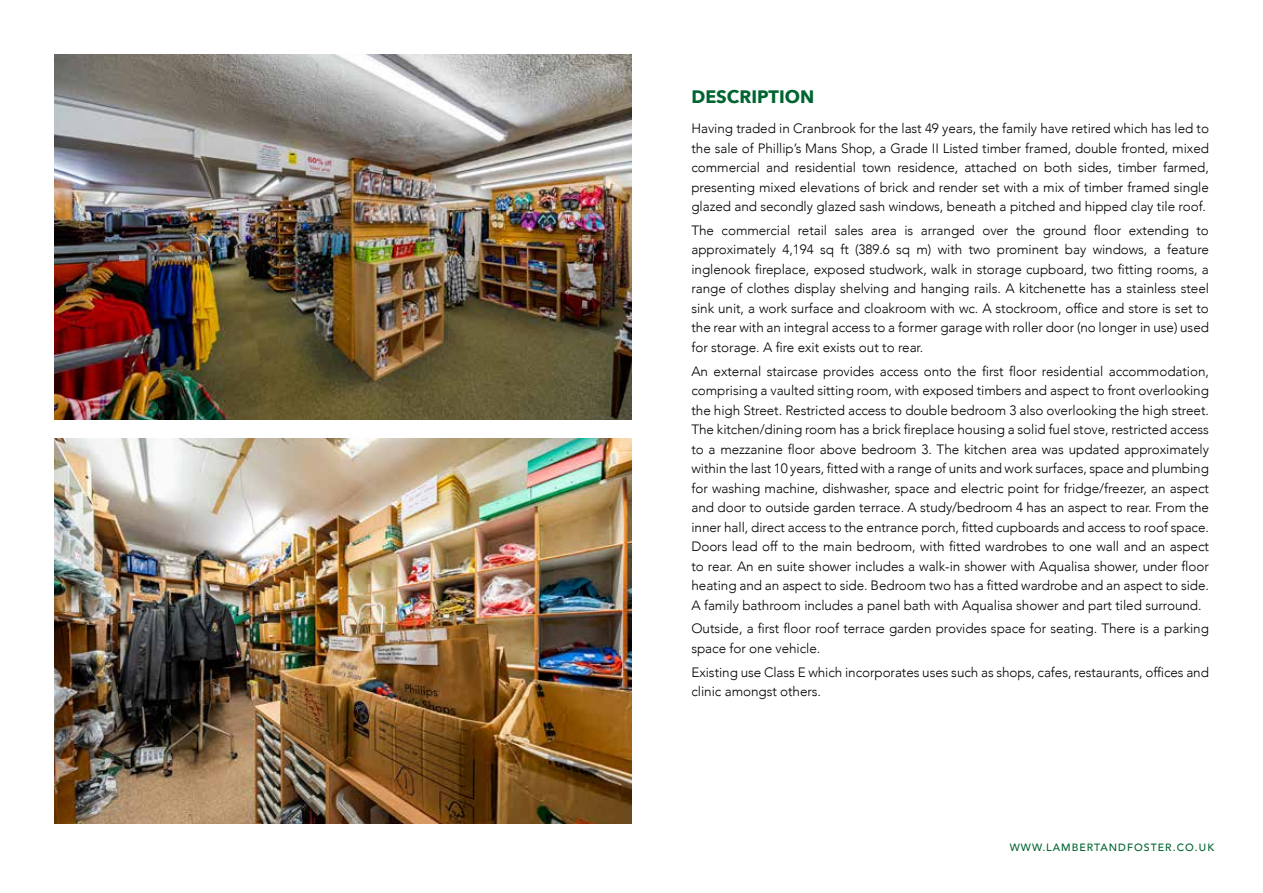
<style>
.page{position:relative;width:1263px;height:893px;background:#fff}
.page>*{position:absolute;margin:0;border:0;box-sizing:border-box;transform-origin:0 0}
.t1{font:700 18px "Avenir Next";color:#006430}
.t2{font:300 13.5px/19.5px "Avenir";letter-spacing:-.005em;color:#000;text-align:justify}
.t3{font:500 10.5px "Avenir";letter-spacing:.1em;color:#006430}
</style>
<div class="page">
<img style="left:54px;top:54px;width:577px;height:365px">
<img style="left:54px;top:439px;width:577px;height:385px">
<h1 class="t1" style="left:691px;top:81px;width:124px">DESCRIPTION</h1>
<p class="t2" style="left:691px;top:119px;width:519px">Having traded in Cranbrook for the last 49 years, the family have retired which has led to the sale of Phillip’s Mans Shop, a Grade II Listed timber framed, double fronted, mixed commercial and residential town residence, attached on both sides, timber farmed, presenting mixed elevations of brick and render set with a mix of timber framed single glazed and secondly glazed sash windows, beneath a pitched and hipped clay tile roof.</p>
<p class="t2" style="left:691px;top:220px;width:519px">The commercial retail sales area is arranged over the ground floor extending to approximately 4,194 sq ft (389.6 sq m) with two prominent bay windows, a feature inglenook fireplace, exposed studwork, walk in storage cupboard, two fitting rooms, a range of clothes display shelving and hanging rails. A kitchenette has a stainless steel sink unit, a work surface and cloakroom with wc. A stockroom, office and store is set to the rear with an integral access to a former garage with roller door (no longer in use) used for storage. A fire exit exists out to rear.</p>
<p class="t2" style="left:691px;top:361px;width:519px">An external staircase provides access onto the first floor residential accommodation, comprising a vaulted sitting room, with exposed timbers and aspect to front overlooking the high Street. Restricted access to double bedroom 3 also overlooking the high street.<br>The kitchen/dining room has a brick fireplace housing a solid fuel stove, restricted access to a mezzanine floor above bedroom 3. The kitchen area was updated approximately within the last 10 years, fitted with a range of units and work surfaces, space and plumbing for washing machine, dishwasher, space and electric point for fridge/freezer, an aspect and door to outside garden terrace. A study/bedroom 4 has an aspect to rear. From the inner hall, direct access to the entrance porch, fitted cupboards and access to roof space.<br>Doors lead off to the main bedroom, with fitted wardrobes to one wall and an aspect to rear. An en suite shower includes a walk-in shower with Aqualisa shower, under floor heating and an aspect to side. Bedroom two has a fitted wardrobe and an aspect to side.<br>A family bathroom includes a panel bath with Aqualisa shower and part tiled surround.</p>
<p class="t2" style="left:691px;top:619px;width:519px">Outside, a first floor roof terrace garden provides space for seating. There is a parking space for one vehicle.</p>
<p class="t2" style="left:691px;top:662px;width:519px">Existing use Class E which incorporates uses such as shops, cafes, restaurants, offices and clinic amongst others.</p>
<p class="t3" style="left:1010px;top:838px;width:206px">WWW.LAMBERTANDFOSTER.CO.UK</p>
</div>
